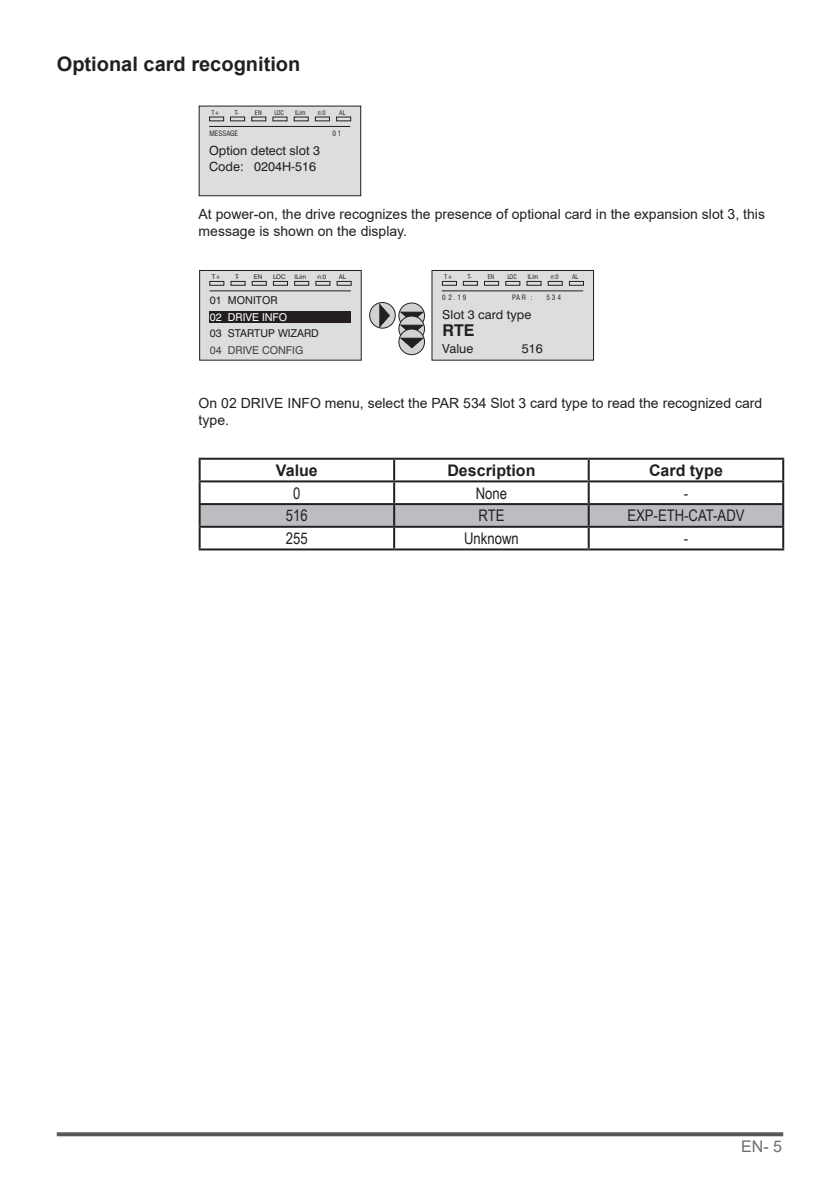
<style>
.page{position:relative;width:840px;height:1191px;background:#fff}
.page>*{position:absolute;margin:0;border:0;box-sizing:border-box;transform-origin:0 0}
.Titolo_1{font:700 20px "Arial";color:#231f20}
.t1{font:700 16.2px "Swiss 721 BT";color:#231f20}
.Corpo_testo_tabelle{font:16px "Arial Narrow";color:#231f20}
.Corpo_testo_tabelle-2{font:700 16px "Arial";color:#231f20}
.t2{font:16px "Arial";color:#6c6d70}
.Corpo_testo_base_-_7{font:14px/16.8px "Arial";color:#231f20}
.t3{font:12.6px/16px "Swiss 721 BT";color:#231f20}
.t4{font:12.4px "Swiss 721 BT";color:#231f20}
.t5{font:10.8px/16.6px "Swiss 721 BT";color:#231f20}
.t6{font:condensed 7.2px "Swiss 721 BT";letter-spacing:.04em;color:#231f20}
.t7{font:condensed 7.2px "Swiss 721 BT";color:#231f20}
.t8{font:condensed 6.4px "Swiss 721 BT";color:#231f20}
.t9{font:6.4px "Swiss 721 BT";color:#231f20}
.s1{color:#fff}
.s2{color:#454444}
</style>
<div class="page">
<svg style="left:57px;top:1132px;width:725px;height:4px;background:#626365"></svg>
<svg style="left:198px;top:105px;width:163px;height:91px;background:#d3d4d6"></svg>
<hr style="left:209px;top:126px;width:141px;height:1px;background:#231f20">
<div style="left:199px;top:270px;width:162px;height:90px;background:#dcdddf"></div>
<div style="left:199px;top:270px;width:162px;height:90px;border:1px solid #231f20"></div>
<svg style="left:369px;top:302px;width:26px;height:26px"></svg>
<div style="left:369px;top:302px;width:26px;height:26px;border:1px solid #231f20;border-radius:50%"></div>
<svg style="left:379px;top:304px;width:10px;height:23px"></svg>
<svg style="left:398px;top:303px;width:26px;height:26px"></svg>
<div style="left:398px;top:303px;width:26px;height:26px;border:1px solid #231f20;border-radius:50%"></div>
<svg style="left:431px;top:270px;width:162px;height:91px;background:#d1d2d4"></svg>
<div style="left:209px;top:311px;width:141px;height:11px;background:#231f20"></div>
<div style="left:209px;top:281px;width:15px;height:5px;border:1px solid #231f20"></div>
<div style="left:230px;top:281px;width:15px;height:5px;border:1px solid #231f20"></div>
<div style="left:251px;top:281px;width:15px;height:5px;border:1px solid #231f20"></div>
<div style="left:273px;top:281px;width:15px;height:5px;border:1px solid #231f20"></div>
<div style="left:294px;top:281px;width:15px;height:5px;border:1px solid #231f20"></div>
<div style="left:315px;top:281px;width:15px;height:5px;border:1px solid #231f20"></div>
<div style="left:336px;top:281px;width:15px;height:5px;border:1px solid #231f20"></div>
<hr style="left:209px;top:290px;width:141px;height:1px;background:#231f20">
<div style="left:398px;top:316px;width:26px;height:26px;border:1px solid #231f20;border-radius:50%"></div>
<svg style="left:398px;top:329px;width:26px;height:26px"></svg>
<div style="left:398px;top:329px;width:26px;height:26px;border:1px solid #231f20;border-radius:50%"></div>
<svg style="left:400px;top:312px;width:23px;height:36px"></svg>
<svg style="left:200px;top:505px;width:581px;height:21px;background:#b9babd"></svg>
<hr style="left:198px;top:458px;width:196px;height:2px;background:#231f20">
<hr style="left:198px;top:460px;width:2px;height:20px;background:#231f20">
<hr style="left:394px;top:458px;width:194px;height:2px;background:#231f20">
<hr style="left:393px;top:460px;width:2px;height:20px;background:#231f20">
<hr style="left:588px;top:458px;width:195px;height:2px;background:#231f20">
<hr style="left:587px;top:460px;width:2px;height:20px;background:#231f20">
<hr style="left:781px;top:460px;width:2px;height:20px;background:#231f20">
<hr style="left:198px;top:480px;width:196px;height:2px;background:#231f20">
<hr style="left:198px;top:482px;width:2px;height:21px;background:#231f20">
<hr style="left:394px;top:480px;width:194px;height:2px;background:#231f20">
<hr style="left:393px;top:482px;width:2px;height:21px;background:#231f20">
<hr style="left:588px;top:480px;width:195px;height:2px;background:#231f20">
<hr style="left:587px;top:482px;width:2px;height:21px;background:#231f20">
<hr style="left:781px;top:482px;width:2px;height:21px;background:#231f20">
<hr style="left:198px;top:503px;width:196px;height:2px;background:#231f20">
<hr style="left:198px;top:505px;width:2px;height:21px;background:#231f20">
<hr style="left:394px;top:503px;width:194px;height:2px;background:#231f20">
<hr style="left:393px;top:505px;width:2px;height:21px;background:#231f20">
<hr style="left:588px;top:503px;width:195px;height:2px;background:#231f20">
<hr style="left:587px;top:505px;width:2px;height:21px;background:#231f20">
<hr style="left:781px;top:505px;width:2px;height:21px;background:#231f20">
<hr style="left:198px;top:526px;width:196px;height:2px;background:#231f20">
<hr style="left:198px;top:528px;width:2px;height:20px;background:#231f20">
<hr style="left:394px;top:526px;width:194px;height:2px;background:#231f20">
<hr style="left:393px;top:528px;width:2px;height:20px;background:#231f20">
<hr style="left:588px;top:526px;width:195px;height:2px;background:#231f20">
<hr style="left:587px;top:528px;width:2px;height:20px;background:#231f20">
<hr style="left:781px;top:528px;width:2px;height:20px;background:#231f20">
<hr style="left:198px;top:548px;width:196px;height:2px;background:#231f20">
<hr style="left:394px;top:548px;width:194px;height:2px;background:#231f20">
<hr style="left:588px;top:548px;width:195px;height:2px;background:#231f20">
<p class="Titolo_1" style="left:57px;top:50px;width:245px">Optional card recognition</p>
<p class="t8" style="left:211px;top:109px;width:10px">T+</p>
<p class="t8" style="left:234px;top:109px;width:6px">T-</p>
<p class="t8" style="left:255px;top:109px;width:8px">EN</p>
<p class="t8" style="left:274px;top:109px;width:11px">LOC</p>
<p class="t8" style="left:295px;top:109px;width:12px">ILim</p>
<p class="t8" style="left:318px;top:109px;width:9px">n:0</p>
<p class="t8" style="left:339px;top:109px;width:8px">AL</p>
<p class="t7" style="left:209px;top:129px;width:30px">MESSAGE</p>
<p class="t6" style="left:332px;top:129px;width:11px">01</p>
<p class="t3" style="left:209px;top:143px;width:112px">Option detect slot 3<br>Code: 0204H-516</p>
<p class="Corpo_testo_base_-_7" style="left:198px;top:205px;width:567px">At power-on, the drive recognizes the presence of optional card in the expansion slot 3, this message is shown on the display.</p>
<p class="t8" style="left:444px;top:273px;width:10px">T+</p>
<p class="t8" style="left:467px;top:273px;width:6px">T-</p>
<p class="t8" style="left:487px;top:273px;width:8px">EN</p>
<p class="t8" style="left:507px;top:273px;width:11px">LOC</p>
<p class="t8" style="left:527px;top:273px;width:12px">ILim</p>
<p class="t8" style="left:550px;top:273px;width:9px">n:0</p>
<p class="t8" style="left:571px;top:273px;width:8px">AL</p>
<p class="t6" style="left:442px;top:293px;width:26px">0 2.19</p>
<p class="t6" style="left:511px;top:293px;width:22px">PAR :</p>
<p class="t6" style="left:546px;top:293px;width:16px">534</p>
<p class="t4" style="left:442px;top:310px;width:90px">Slot 3 card type</p>
<p class="t1" style="left:442px;top:321px;width:33px">RTE</p>
<p class="t3" style="left:442px;top:342px;width:33px">Value</p>
<p class="t3" style="left:521px;top:342px;width:22px">516</p>
<p class="t9" style="left:211px;top:274px;width:10px">T+</p>
<p class="t9" style="left:235px;top:274px;width:5px">T-</p>
<p class="t9" style="left:254px;top:274px;width:10px">EN</p>
<p class="t9" style="left:273px;top:274px;width:14px">LOC</p>
<p class="t9" style="left:294px;top:274px;width:13px">ILim</p>
<p class="t9" style="left:317px;top:274px;width:10px">n:0</p>
<p class="t9" style="left:338px;top:274px;width:9px">AL</p>
<p class="t5" style="left:210px;top:293px;width:110px">01 MONITOR<br><span class="s1">02 DRIVE INFO<br></span>03 STARTUP WIZARD<br><span class="s2">04 DRIVE CONFIG</span></p>
<p class="Corpo_testo_base_-_7" style="left:198px;top:394px;width:565px">On 02 DRIVE INFO menu, select the PAR 534 Slot 3 card type to read the recognized card type.</p>
<p class="Corpo_testo_tabelle-2" style="left:276px;top:459px;width:43px">Value</p>
<p class="Corpo_testo_tabelle-2" style="left:447px;top:459px;width:90px">Description</p>
<p class="Corpo_testo_tabelle-2" style="left:648px;top:459px;width:75px">Card type</p>
<p class="Corpo_testo_tabelle" style="left:293px;top:481px;width:9px">0</p>
<p class="Corpo_testo_tabelle" style="left:475px;top:481px;width:33px">None</p>
<p class="Corpo_testo_tabelle" style="left:683px;top:481px;width:6px">-</p>
<p class="Corpo_testo_tabelle" style="left:286px;top:504px;width:23px">516</p>
<p class="Corpo_testo_tabelle" style="left:478px;top:504px;width:28px">RTE</p>
<p class="Corpo_testo_tabelle" style="left:627px;top:504px;width:119px">EXP-ETH-CAT-ADV</p>
<p class="Corpo_testo_tabelle" style="left:286px;top:526px;width:23px">255</p>
<p class="Corpo_testo_tabelle" style="left:464px;top:526px;width:56px">Unknown</p>
<p class="Corpo_testo_tabelle" style="left:683px;top:526px;width:6px">-</p>
<p class="t2" style="left:740px;top:1135px;width:42px">EN- 5</p>
</div>
